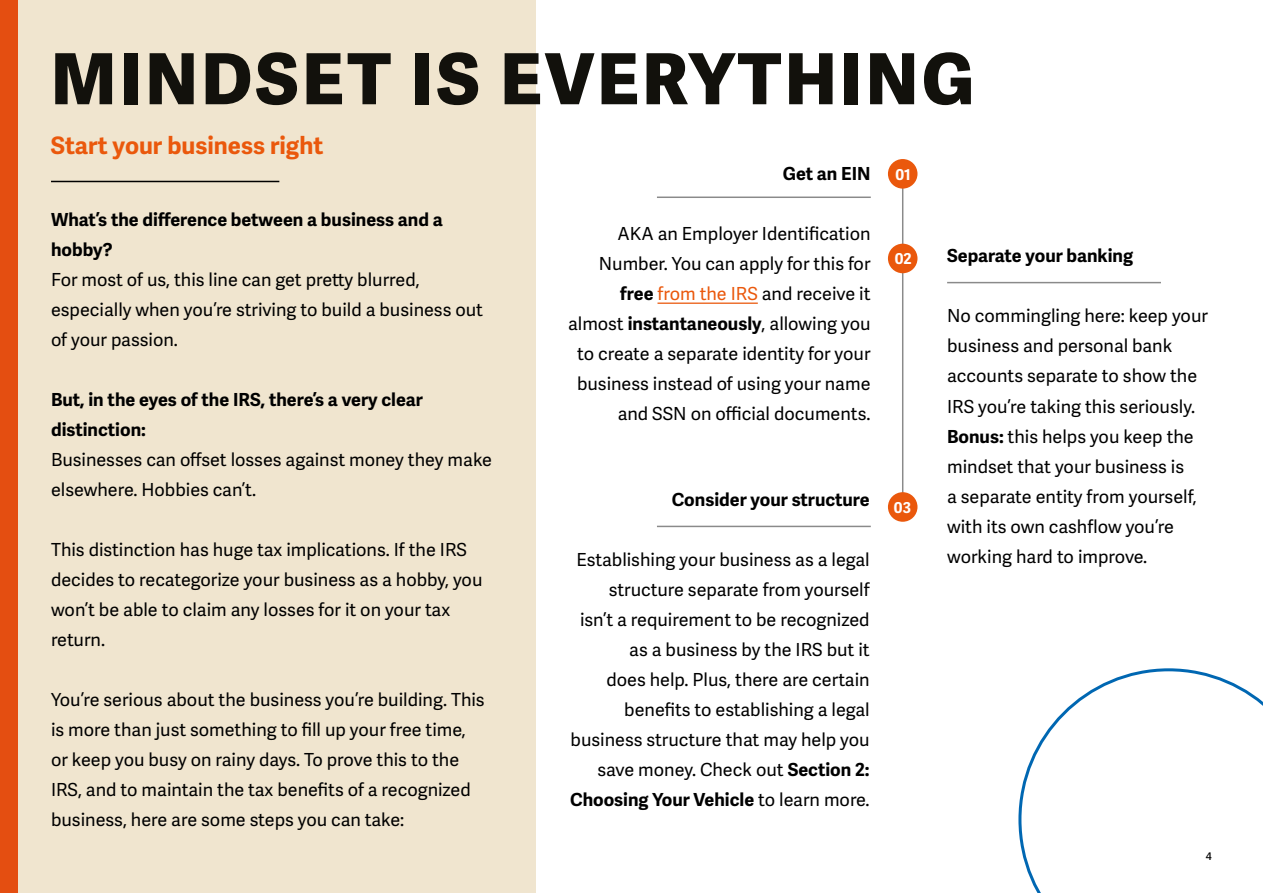
<style>
.page{position:relative;width:1263px;height:893px;background:#fff}
.page>*{position:absolute;margin:0;border:0;box-sizing:border-box;transform-origin:0 0}
.t1{font:800 70.5px "Adelle Sans";letter-spacing:.05em;color:#12110c}
.t2{font:700 24px "Adelle Sans";color:#ea580c}
.t3{font:18px/30px "Adelle Sans";color:#000}
.t4{font:700 18px/30px "Adelle Sans";color:#000}
.t5{font:700 15px "Adelle Sans";color:#fff}
.t6{font:600 10.5px "Adelle Sans";color:#000}
.s1{font-weight:700}
.s2{color:#ea580c}
</style>
<div class="page">
<div style="left:2px;top:0;width:534px;height:893px;background:#f0e5cf"></div>
<hr style="left:51px;top:181px;width:228px;height:1px;background:#000">
<hr style="left:902px;top:182px;width:1px;height:336px;background:#000">
<hr style="left:657px;top:303px;width:101px;height:1px;background:#ea580c">
<hr style="left:657px;top:197px;width:214px;height:1px;background:#000">
<div style="left:888px;top:159px;width:29px;height:30px;background:#ea580c;border-radius:50%"></div>
<div style="left:888px;top:244px;width:29px;height:29px;background:#ea580c;border-radius:50%"></div>
<hr style="left:947px;top:282px;width:214px;height:1px;background:#000">
<div style="left:888px;top:492px;width:29px;height:30px;background:#ea580c;border-radius:50%"></div>
<hr style="left:657px;top:526px;width:214px;height:1px;background:#000">
<svg style="left:1018px;top:668px;width:245px;height:225px"></svg>
<div style="left:0;top:0;width:18px;height:893px;background:#e44e11"></div>
<h1 class="t1" style="left:51px;top:35px;width:924px">MINDSET IS EVERYTHING</h1>
<h2 class="t2" style="left:51px;top:131px;width:274px">Start your business right</h2>
<p class="t4" style="left:51px;top:205px;width:393px">What’s the difference between a business and a hobby?</p>
<p class="t3" style="left:51px;top:265px;width:434px">For most of us, this line can get pretty blurred, especially when you’re striving to build a business out of your passion.</p>
<p class="t4" style="left:51px;top:385px;width:373px">But, in the eyes of the IRS, there’s a very clear distinction:</p>
<p class="t3" style="left:51px;top:445px;width:442px">Businesses can offset losses against money they make elsewhere. Hobbies can’t.</p>
<p class="t3" style="left:51px;top:535px;width:433px">This distinction has huge tax implications. If the IRS decides to recategorize your business as a hobby, you won’t be able to claim any losses for it on your tax return.</p>
<p class="t3" style="left:51px;top:685px;width:435px">You’re serious about the business you’re building. This is more than just something to fill up your free time, or keep you busy on rainy days. To prove this to the IRS, and to maintain the tax benefits of a recognized business, here are some steps you can take:</p>
<p class="t4" style="left:783px;top:159px;width:89px">Get an EIN</p>
<p class="t3" style="left:568px;top:219px;width:304px;text-align:right">AKA an Employer Identification Number. You can apply for this for <span class="s1">free</span> <span class="s2">from the IRS</span> and receive it almost <span class="s1">instantaneously</span>, allowing you to create a separate identity for your business instead of using your name and SSN on official documents.</p>
<p class="t4" style="left:672px;top:485px;width:199px">Consider your structure</p>
<p class="t3" style="left:570px;top:545px;width:301px;text-align:right">Establishing your business as a legal structure separate from yourself<br>isn’t a requirement to be recognized as a business by the IRS but it<br>does help. Plus, there are certain benefits to establishing a legal business structure that may help you save money. Check out <span class="s1">Section 2:<br>Choosing Your Vehicle</span> to learn more.</p>
<p class="t5" style="left:895px;top:165px;width:17px">01</p>
<p class="t5" style="left:895px;top:250px;width:18px">02</p>
<p class="t4" style="left:947px;top:241px;width:188px">Separate your banking</p>
<p class="t5" style="left:894px;top:498px;width:19px">03</p>
<p class="t3" style="left:947px;top:302px;width:262px">No commingling here: keep your business and personal bank accounts separate to show the<br>IRS you’re taking this seriously.<br><span class="s1">Bonus:</span> this helps you keep the mindset that your business is<br>a separate entity from yourself, with its own cashflow you’re working hard to improve.</p>
<p class="t6" style="left:1206px;top:850px;width:7px">4</p>
</div>
